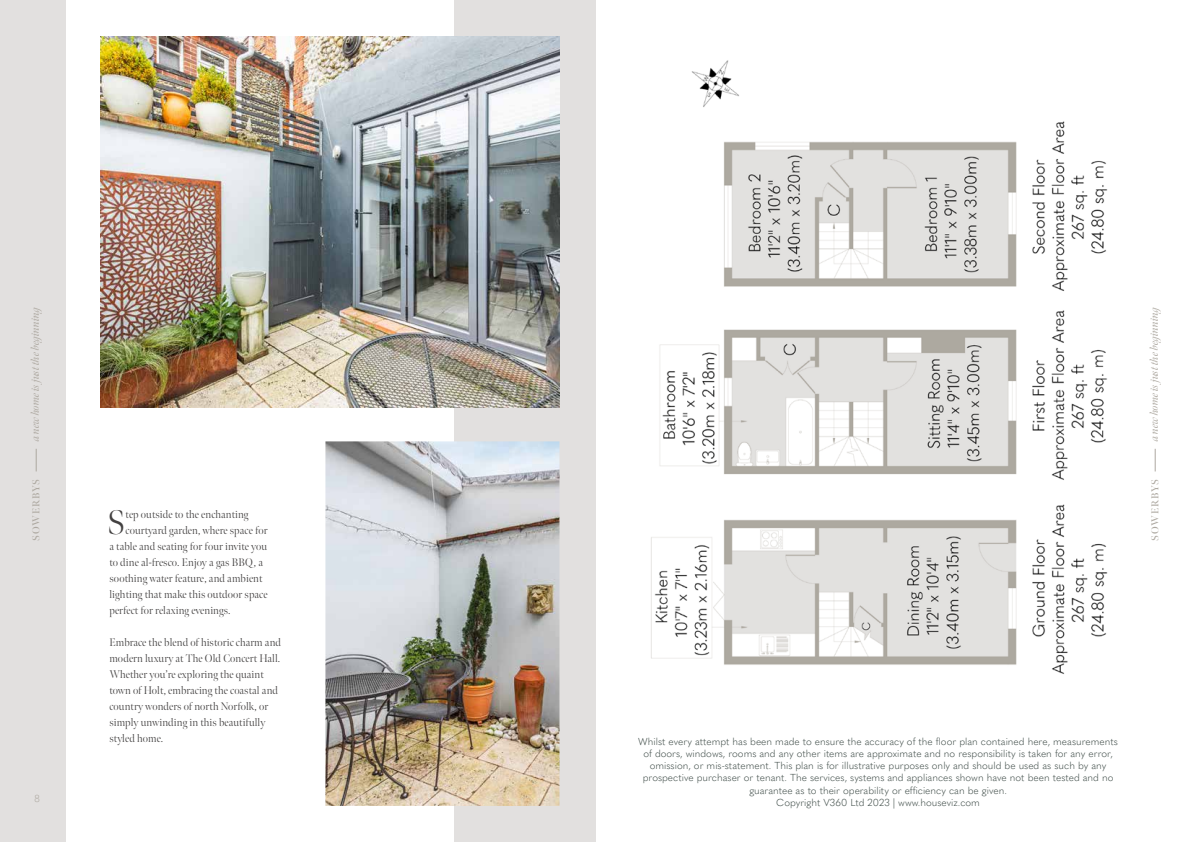
<style>
.page{position:relative;width:1191px;height:842px;background:#fff}
.page>*{position:absolute;margin:0;border:0;box-sizing:border-box;transform-origin:0 0}
.t1{font:300 34px "Meno Banner";color:#434141}
.t2{font:300 11px/16px "Meno Banner";letter-spacing:.01em;color:#434141}
.t3{font:italic 11px "Meno Banner";letter-spacing:-.01em;color:#ada8a0}
.t4{font:300 10px/12px "Quasimoda";color:#3e4b47;text-align:center}
.t5{font:600 10px "Meno Banner";letter-spacing:.08em;color:#ada8a0}
.t6{font:300 10px "Quasimoda";color:#ada8a0}
</style>
<div class="page">
<div style="left:0;top:0;width:595px;height:842px;background:#e2e0df"></div>
<svg style="left:1155px;top:449px;width:1px;height:22px"></svg>
<svg style="left:36px;top:449px;width:1px;height:22px"></svg>
<img style="left:651px;top:60px;width:457px;height:614px">
<div style="left:66px;top:0;width:387px;height:842px;background:#fff"></div>
<img style="left:101px;top:36px;width:458px;height:372px">
<img style="left:325px;top:441px;width:234px;height:365px">
<p class="t3" style="left:29px;top:441px;width:138px;rotate:-90deg">a new home is just the beginning</p>
<p class="t5" style="left:30px;top:541px;width:63px;rotate:-90deg">SOWERBYS</p>
<p class="t6" style="left:35px;top:791px;width:7px">8</p>
<h1 class="t1" style="left:107px;top:502px;width:20px">S</h1>
<p class="t2" style="left:126px;top:506px;width:124px">tep outside to the enchanting</p>
<p class="t2" style="left:126px;top:522px;width:143px">courtyard garden, where space for</p>
<p class="t2" style="left:109px;top:538px;width:159px">a table and seating for four invite you</p>
<p class="t2" style="left:109px;top:554px;width:155px">to dine al-fresco. Enjoy a gas BBQ, a</p>
<p class="t2" style="left:109px;top:570px;width:155px">soothing water feature, and ambient</p>
<p class="t2" style="left:109px;top:586px;width:160px">lighting that make this outdoor space</p>
<p class="t2" style="left:109px;top:602px;width:123px">perfect for relaxing evenings.</p>
<p class="t2" style="left:109px;top:634px;width:173px">Embrace the blend of historic charm and modern luxury at The Old Concert Hall.<br>Whether you’re exploring the quaint town of Holt, embracing the coastal and country wonders of north Norfolk, or simply unwinding in this beautifully styled home.</p>
<p class="t3" style="left:1147px;top:441px;width:138px;rotate:-90deg">a new home is just the beginning</p>
<p class="t5" style="left:1149px;top:541px;width:63px;rotate:-90deg">SOWERBYS</p>
<p class="t4" style="left:638px;top:735px;width:481px">Whilst every attempt has been made to ensure the accuracy of the floor plan contained here, measurements of doors, windows, rooms and any other items are approximate and no responsibility is taken for any error, omission, or mis-statement. This plan is for illustrative purposes only and should be used as such by any prospective purchaser or tenant. The services, systems and appliances shown have not been tested and no guarantee as to their operability or efficiency can be given.<br>Copyright V360 Ltd 2023 | www.houseviz.com</p>
</div>
